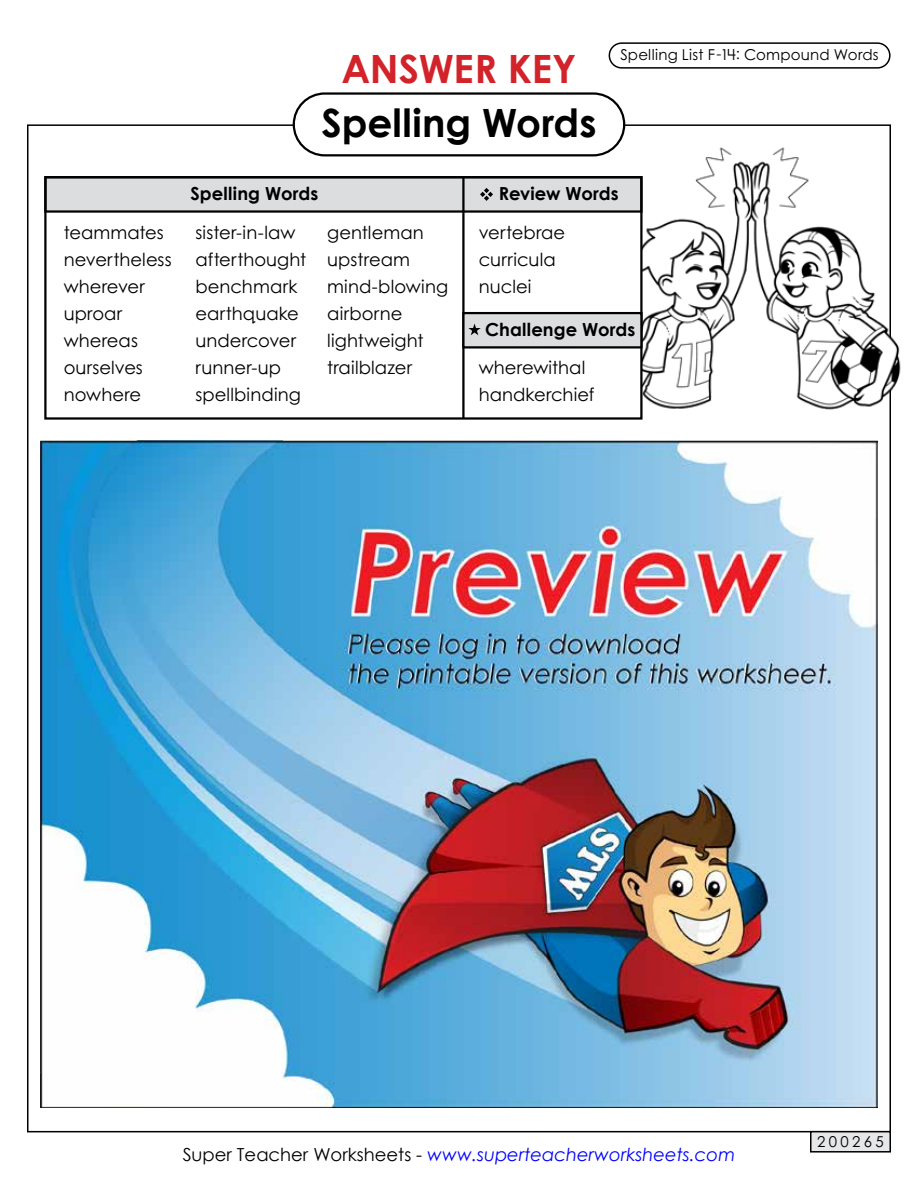
<style>
.page{position:relative;width:918px;height:1188px;background:#fff}
.page>*{position:absolute;margin:0;border:0;box-sizing:border-box;transform-origin:0 0}
.t1{font:700 39px "Century STW4";color:#000}
.t2{font:700 39px "Century STW4";letter-spacing:-.005em;color:#d2232a}
.t3{font:18px/27px "Century STW4";letter-spacing:.005em;color:#000}
.t4{font:italic 18px "Century Gothic 2";color:#00f}
.t5{font:700 18px "Century STW4";letter-spacing:.005em;color:#000}
.t6{font:15px "Century STW4";letter-spacing:.015em;color:#000}
.s1{font-style:normal;color:#000}
</style>
<div class="page">
<div style="left:293px;top:92px;width:332px;height:64px;border:2px solid #000;border-radius:31px"></div>
<div style="left:811px;top:1132px;width:79px;height:20px;background:#e6e7e8"></div>
<div style="left:810px;top:1131px;width:81px;height:22px;border:2px solid #000"></div>
<div style="left:609px;top:42px;width:282px;height:27px;border:2px solid #000;border-radius:12px"></div>
<img style="left:643px;top:130px;width:258px;height:296px">
<div style="left:45px;top:177px;width:596px;height:35px;background:#dcddde"></div>
<div style="left:44px;top:176px;width:599px;height:37px;border:2px solid #000"></div>
<hr style="left:462px;top:176px;width:3px;height:242px;background:#000">
<div style="left:44px;top:176px;width:599px;height:244px;border:2px solid #000"></div>
<div style="left:463px;top:313px;width:178px;height:34px;background:#dcddde"></div>
<div style="left:462px;top:312px;width:181px;height:37px;border:2px solid #000"></div>
<svg style="left:480px;top:188px;width:13px;height:13px"></svg>
<svg style="left:468px;top:324px;width:13px;height:11px"></svg>
<img style="left:41px;top:441px;width:836px;height:666px">
<h1 class="t2" style="left:342px;top:39px;width:236px">ANSWER KEY</h1>
<p class="t6" style="left:620px;top:44px;width:260px">Spelling List F-14: Compound Words</p>
<h1 class="t1" style="left:322px;top:94px;width:276px">Spelling Words</h1>
<p class="t5" style="left:191px;top:180px;width:129px">Spelling Words</p>
<p class="t5" style="left:499px;top:180px;width:121px">Review Words</p>
<p class="t3" style="left:479px;top:219px;width:88px">vertebrae curricula nuclei</p>
<p class="t3" style="left:64px;top:218px;width:110px">teammates nevertheless wherever uproar whereas ourselves nowhere</p>
<p class="t3" style="left:195px;top:218px;width:112px">sister-in-law afterthought benchmark earthquake undercover runner-up spellbinding</p>
<p class="t3" style="left:327px;top:218px;width:122px">gentleman upstream mind-blowing airborne lightweight trailblazer</p>
<p class="t5" style="left:485px;top:316px;width:152px">Challenge Words</p>
<p class="t3" style="left:479px;top:354px;width:117px">wherewithal handkerchief</p>
<p class="t4" style="left:183px;top:1142px;width:554px"><span class="s1">Super Teacher Worksheets -</span> www.superteacherworksheets.com</p>
<p class="t6" style="left:817px;top:1131px;width:68px">200265</p>
</div>
